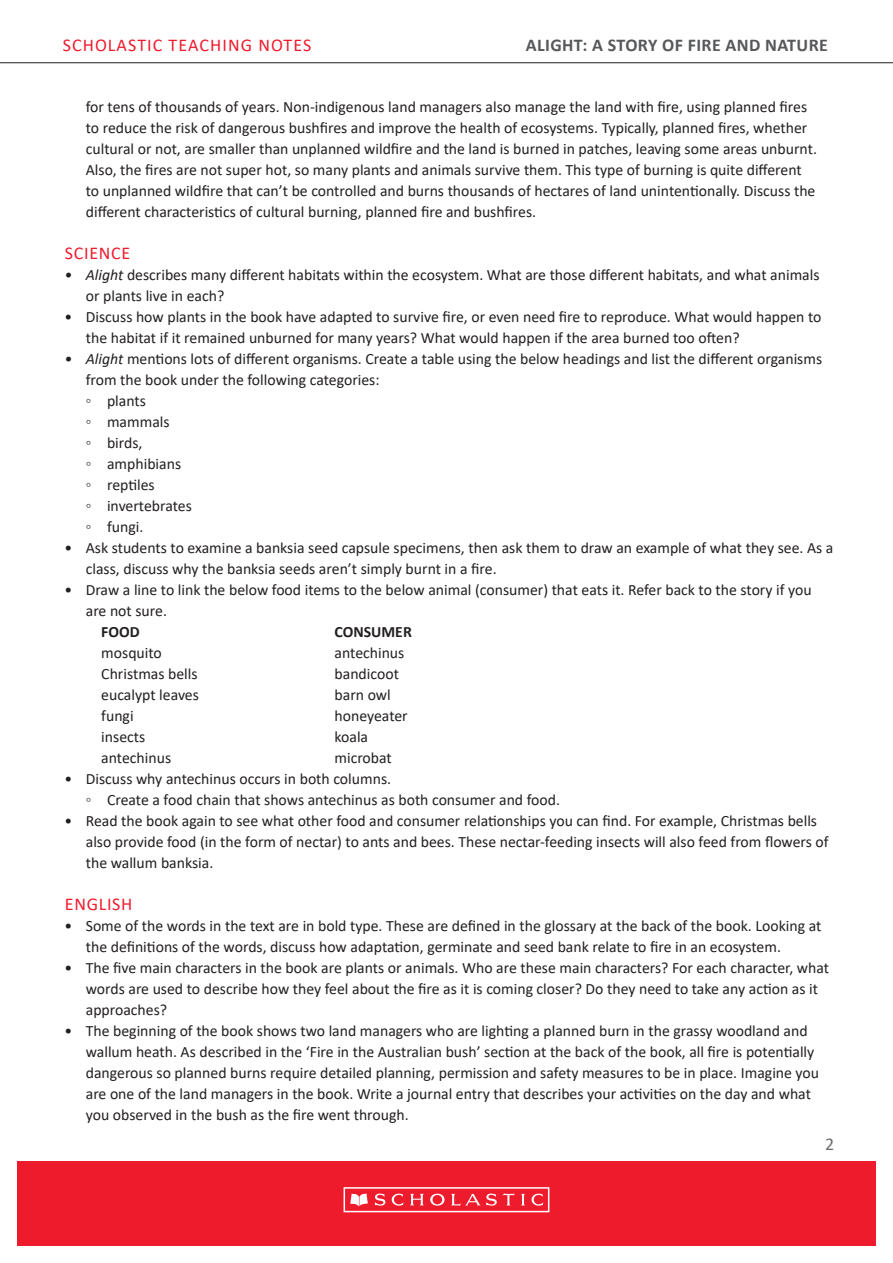
<style>
.page{position:relative;width:893px;height:1263px;background:#fff}
.page>*{position:absolute;margin:0;border:0;box-sizing:border-box;transform-origin:0 0}
.SUB_HEAD_2{font:18px "Calibri";letter-spacing:.055em;color:#ee1b2d}
.t1{font:700 18px "Calibri";letter-spacing:.02em;color:#57585a}
.t2{font:18px "Calibri";color:#6c6d70}
.Bullet_points_copy_3{font:15.75px/21px "Calibri";color:#231f20}
.Bullet_points_copy_3-2{font:700 15.75px "Calibri";color:#231f20}
.s1{font-style:italic}
</style>
<div class="page">
<div style="left:17px;top:1161px;width:859px;height:85px;background:#ee1b2d"></div>
<div style="left:344px;top:1187px;width:205px;height:25px;border:2px solid #fff"></div>
<svg style="left:350px;top:1193px;width:18px;height:13px"></svg>
<svg style="left:375px;top:1193px;width:28px;height:13px"></svg>
<svg style="left:410px;top:1194px;width:14px;height:11px"></svg>
<svg style="left:521px;top:1194px;width:4px;height:11px"></svg>
<svg style="left:531px;top:1193px;width:12px;height:13px"></svg>
<svg style="left:430px;top:1194px;width:15px;height:11px"></svg>
<svg style="left:451px;top:1193px;width:64px;height:13px"></svg>
<hr style="left:0;top:62px;width:893px;height:1px;background:#231f20">
<p class="SUB_HEAD_2" style="left:63px;top:32px;width:250px">SCHOLASTIC TEACHING NOTES</p>
<p class="t1" style="left:526px;top:32px;width:304px">ALIGHT: A STORY OF FIRE AND NATURE</p>
<p class="Bullet_points_copy_3" style="left:86px;top:96px;width:733px">for tens of thousands of years. Non-indigenous land managers also manage the land with fire, using planned fires to reduce the risk of dangerous bushfires and improve the health of ecosystems. Typically, planned fires, whether cultural or not, are smaller than unplanned wildfire and the land is burned in patches, leaving some areas unburnt.<br>Also, the fires are not super hot, so many plants and animals survive them. This type of burning is quite different to unplanned wildfire that can’t be controlled and burns thousands of hectares of land unintentionally. Discuss the different characteristics of cultural burning, planned fire and bushfires.</p>
<p class="SUB_HEAD_2" style="left:65px;top:240px;width:67px">SCIENCE</p>
<p class="Bullet_points_copy_3" style="left:86px;top:264px;width:735px;text-indent:-21px"><span class="s1">• Alight</span> describes many different habitats within the ecosystem. What are those different habitats, and what animals or plants live in each?</p>
<p class="Bullet_points_copy_3" style="left:86px;top:306px;width:737px;text-indent:-21px">• Discuss how plants in the book have adapted to survive fire, or even need fire to reproduce. What would happen to the habitat if it remained unburned for many years? What would happen if the area burned too often?</p>
<p class="Bullet_points_copy_3" style="left:86px;top:348px;width:738px;text-indent:-21px"><span class="s1">• Alight</span> mentions lots of different organisms. Create a table using the below headings and list the different organisms from the book under the following categories:</p>
<p class="Bullet_points_copy_3" style="left:86px;top:390px;width:62px">◦ plants</p>
<p class="Bullet_points_copy_3" style="left:86px;top:411px;width:85px">◦ mammals</p>
<p class="Bullet_points_copy_3" style="left:86px;top:432px;width:58px">◦ birds,</p>
<p class="Bullet_points_copy_3" style="left:86px;top:453px;width:97px">◦ amphibians</p>
<p class="Bullet_points_copy_3" style="left:86px;top:474px;width:70px">◦ reptiles</p>
<p class="Bullet_points_copy_3" style="left:86px;top:495px;width:108px">◦ invertebrates</p>
<p class="Bullet_points_copy_3" style="left:86px;top:516px;width:59px">◦ fungi.</p>
<p class="Bullet_points_copy_3" style="left:86px;top:537px;width:749px;text-indent:-21px">• Ask students to examine a banksia seed capsule specimens, then ask them to draw an example of what they see. As a class, discuss why the banksia seeds aren’t simply burnt in a fire.</p>
<p class="Bullet_points_copy_3" style="left:86px;top:579px;width:727px;text-indent:-21px">• Draw a line to link the below food items to the below animal (consumer) that eats it. Refer back to the story if you are not sure.</p>
<p class="Bullet_points_copy_3-2" style="left:101px;top:620px;width:40px">FOOD</p>
<p class="Bullet_points_copy_3-2" style="left:335px;top:620px;width:79px">CONSUMER</p>
<p class="Bullet_points_copy_3" style="left:101px;top:642px;width:62px">mosquito</p>
<p class="Bullet_points_copy_3" style="left:335px;top:642px;width:71px">antechinus</p>
<p class="Bullet_points_copy_3" style="left:101px;top:663px;width:98px">Christmas bells</p>
<p class="Bullet_points_copy_3" style="left:335px;top:663px;width:66px">bandicoot</p>
<p class="Bullet_points_copy_3" style="left:101px;top:684px;width:99px">eucalypt leaves</p>
<p class="Bullet_points_copy_3" style="left:335px;top:684px;width:58px">barn owl</p>
<p class="Bullet_points_copy_3" style="left:101px;top:705px;width:34px">fungi</p>
<p class="Bullet_points_copy_3" style="left:335px;top:705px;width:75px">honeyeater</p>
<p class="Bullet_points_copy_3" style="left:101px;top:726px;width:45px">insects</p>
<p class="Bullet_points_copy_3" style="left:335px;top:726px;width:35px">koala</p>
<p class="Bullet_points_copy_3" style="left:101px;top:747px;width:71px">antechinus</p>
<p class="Bullet_points_copy_3" style="left:335px;top:747px;width:59px">microbat</p>
<p class="Bullet_points_copy_3" style="left:65px;top:768px;width:328px">• Discuss why antechinus occurs in both columns.</p>
<p class="Bullet_points_copy_3" style="left:86px;top:789px;width:476px">◦ Create a food chain that shows antechinus as both consumer and food.</p>
<p class="Bullet_points_copy_3" style="left:86px;top:810px;width:744px;text-indent:-21px">• Read the book again to see what other food and consumer relationships you can find. For example, Christmas bells also provide food (in the form of nectar) to ants and bees. These nectar-feeding insects will also feed from flowers of the wallum banksia.</p>
<p class="SUB_HEAD_2" style="left:65px;top:891px;width:69px">ENGLISH</p>
<p class="Bullet_points_copy_3" style="left:86px;top:915px;width:737px;text-indent:-21px">• Some of the words in the text are in bold type. These are defined in the glossary at the back of the book. Looking at the definitions of the words, discuss how adaptation, germinate and seed bank relate to fire in an ecosystem.</p>
<p class="Bullet_points_copy_3" style="left:86px;top:957px;width:745px;text-indent:-21px">• The five main characters in the book are plants or animals. Who are these main characters? For each character, what words are used to describe how they feel about the fire as it is coming closer? Do they need to take any action as it approaches?</p>
<p class="Bullet_points_copy_3" style="left:86px;top:1020px;width:735px;text-indent:-21px">• The beginning of the book shows two land managers who are lighting a planned burn in the grassy woodland and wallum heath. As described in the ‘Fire in the Australian bush’ section at the back of the book, all fire is potentially dangerous so planned burns require detailed planning, permission and safety measures to be in place. Imagine you are one of the land managers in the book. Write a journal entry that describes your activities on the day and what you observed in the bush as the fire went through.</p>
<p class="t2" style="left:825px;top:1131px;width:11px">2</p>
</div>
